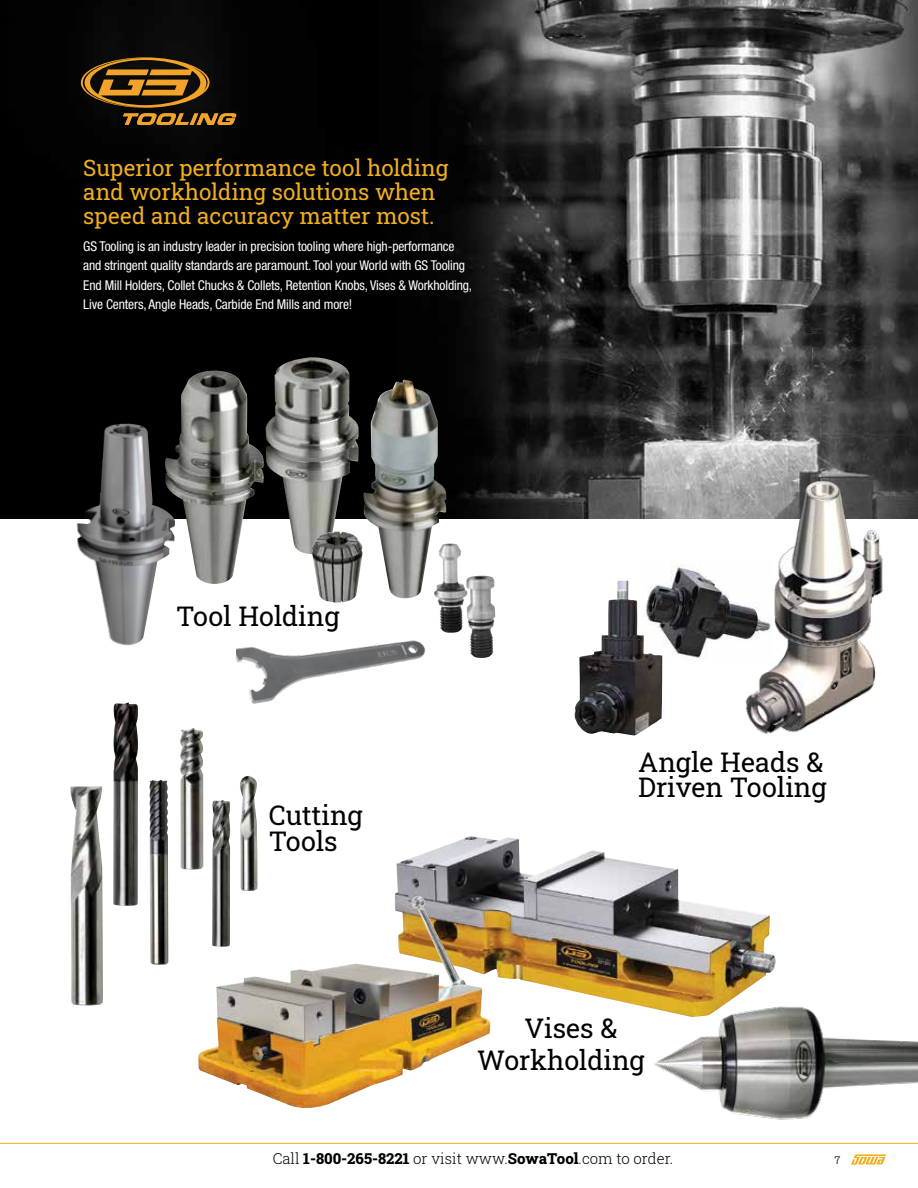
<style>
.page{position:relative;width:918px;height:1188px;background:#fff}
.page>*{position:absolute;margin:0;border:0;box-sizing:border-box;transform-origin:0 0}
.t1{font:27px/25.5px "Roboto Slab";color:#000}
.t2{font:22.5px/24px "Roboto Slab";color:#f1ae1d}
.t3{font:300 15px "Roboto Slab";color:#000}
.t4{font:condensed 13.5px/19.5px "Helvetica Neue LT Pro";letter-spacing:-.01em;color:#fff}
.t5{font:300 13.5px "Roboto Slab";color:#000}
.s1{font-weight:800}
</style>
<div class="page">
<svg style="left:851px;top:1154px;width:35px;height:11px"></svg>
<hr style="left:0;top:1143px;width:918px;height:1px;background:#f1ae1d">
<img style="left:0;top:0;width:918px;height:518px">
<svg style="left:81px;top:57px;width:155px;height:68px;background:#523913"></svg>
<img style="left:266px;top:357px;width:93px;height:198px">
<img style="left:468px;top:576px;width:27px;height:82px">
<img style="left:437px;top:544px;width:31px;height:89px">
<img style="left:165px;top:371px;width:100px;height:213px">
<img style="left:312px;top:531px;width:51px;height:72px">
<img style="left:236px;top:640px;width:190px;height:63px">
<img style="left:363px;top:380px;width:83px;height:219px">
<img style="left:76px;top:424px;width:99px;height:222px">
<img style="left:395px;top:836px;width:381px;height:173px">
<img style="left:198px;top:896px;width:292px;height:212px">
<img style="left:654px;top:1004px;width:264px;height:116px">
<img style="left:662px;top:565px;width:72px;height:97px">
<img style="left:734px;top:474px;width:150px;height:260px">
<img style="left:575px;top:581px;width:87px;height:155px">
<img style="left:180px;top:728px;width:23px;height:142px">
<img style="left:212px;top:800px;width:19px;height:147px">
<img style="left:113px;top:703px;width:25px;height:203px">
<img style="left:149px;top:780px;width:19px;height:185px">
<img style="left:240px;top:776px;width:17px;height:115px">
<img style="left:70px;top:786px;width:33px;height:220px">
<h2 class="t2" style="left:83px;top:156px;width:367px">Superior performance tool holding and workholding solutions when speed and accuracy matter most.</h2>
<p class="t4" style="left:83px;top:236px;width:390px">GS Tooling is an industry leader in precision tooling where high-performance and stringent quality standards are paramount. Tool your World with GS Tooling End Mill Holders, Collet Chucks &amp; Collets, Retention Knobs, Vises &amp; Workholding, Live Centers, Angle Heads, Carbide End Mills and more!</p>
<h1 class="t1" style="left:176px;top:603px;width:165px">Tool Holding</h1>
<h1 class="t1" style="left:269px;top:802px;width:96px">Cutting<br>Tools</h1>
<h1 class="t1" style="left:638px;top:748px;width:190px">Angle Heads &amp;<br>Driven Tooling</h1>
<h1 class="t1" style="left:477px;top:1011px;width:169px;line-height:32.2px;text-indent:47px">Vises &amp;<br>Workholding</h1>
<p class="t3" style="left:273px;top:1148px;width:402px">Call <span class="s1">1-800-265-8221</span> or visit www.<span class="s1">SowaTool</span>.com to order.</p>
<p class="t5" style="left:834px;top:1150px;width:8px">7</p>
</div>
